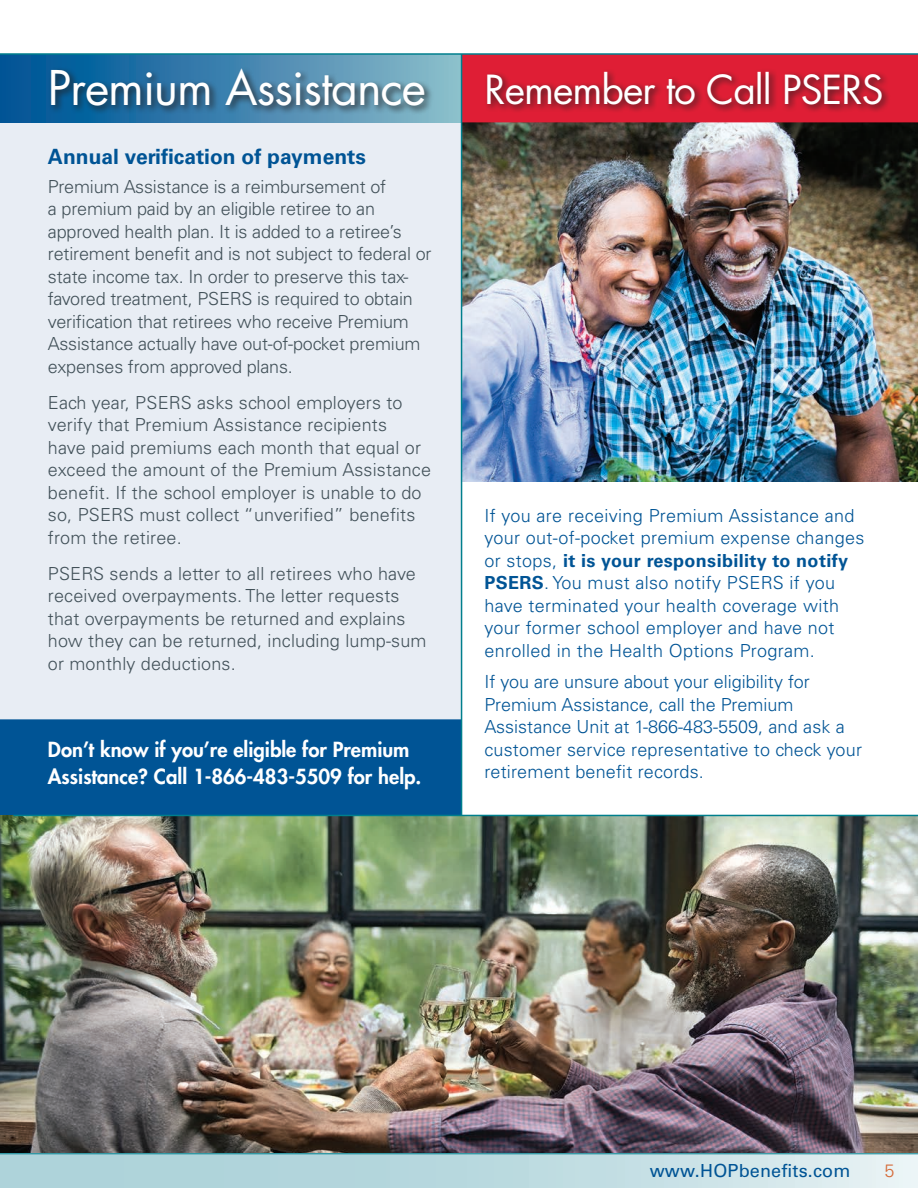
<style>
.page{position:relative;width:918px;height:1188px;background:#fff}
.page>*{position:absolute;margin:0;border:0;box-sizing:border-box;transform-origin:0 0}
.CK_A_head{font:46.5px "Futura Std";letter-spacing:-.02em;color:#fff}
.CK_A_head-2{font:39px "Futura Std";letter-spacing:-.025em;color:#fff}
.CK_B_head_1{font:700 21px "Univers LT Std";color:#005495}
.CK_Body{font:800 20.25px/27px "Futura Std";color:#fff}
.CK_Body-2{font:300 18px/22.5px "Univers LT Std";letter-spacing:.01em;color:#005495}
.CK_Body-3{font:300 18px/22.5px "Univers LT Std";letter-spacing:.01em;color:#425159}
.CK_Body-4{font:300 18px/22.5px "Univers LT Std";letter-spacing:-.01em;color:#425159}
.CK_Body-5{font:18px "Univers LT Std";letter-spacing:.01em;color:#005495}
.CK_Page_Number{font:300 18px "Univers LT Std";color:#d56a37}
.s1{font-weight:700}
</style>
<div class="page">
<div style="left:0;top:112px;width:462px;height:637px;background:#e8edf4"></div>
<img style="left:462px;top:122px;width:456px;height:360px">
<div style="left:0;top:719px;width:462px;height:96px;background:#005495"></div>
<div style="left:0;top:54px;width:462px;height:68px;background:linear-gradient(to right,#004e94,#8cbbca)"></div>
<div style="left:462px;top:54px;width:456px;height:68px;background:#df1e35"></div>
<div style="left:48px;top:66px;width:386px;height:49px;background:#231f20;opacity:.85"></div>
<div style="left:484px;top:67px;width:407px;height:46px;background:#231f20;opacity:.85"></div>
<img style="left:0;top:815px;width:918px;height:338px">
<hr style="left:461px;top:54px;width:1px;height:761px;background:#007f8d">
<hr style="left:13px;top:815px;width:905px;height:1px;background:#007f8d">
<div style="left:0;top:1154px;width:918px;height:34px;background:linear-gradient(to right,#a2cdd4,#dcecef)"></div>
<hr style="left:0;top:53px;width:918px;height:2px;background:#007f8d">
<hr style="left:0;top:1153px;width:918px;height:1px;background:#007f8d">
<p class="CK_A_head" style="left:48px;top:58px;width:380px">Premium Assistance</p>
<p class="CK_A_head-2" style="left:484px;top:64px;width:401px">Remember to Call PSERS</p>
<p class="CK_B_head_1" style="left:48px;top:145px;width:320px">Annual verification of payments</p>
<p class="CK_Body-4" style="left:48px;top:175px;width:385px">Premium Assistance is a reimbursement of<br>a premium paid by an eligible retiree to an approved health plan. It is added to a retiree’s retirement benefit and is not subject to federal or state income tax. In order to preserve this tax&shy;favored treatment, PSERS is required to obtain verification that retirees who receive Premium Assistance actually have out-of-pocket premium expenses from approved plans.</p>
<p class="CK_Body-3" style="left:48px;top:391px;width:385px">Each year, PSERS asks school employers to verify that Premium Assistance recipients<br>have paid premiums each month that equal or exceed the amount of the Premium Assistance benefit. If the school employer is unable to do so, PSERS must collect “unverified” benefits from the retiree.</p>
<p class="CK_Body-3" style="left:48px;top:562px;width:380px">PSERS sends a letter to all retirees who have received overpayments. The letter requests that overpayments be returned and explains how they can be returned, including lump-sum or monthly deductions.</p>
<p class="CK_Body" style="left:48px;top:736px;width:375px">Don’t know if you’re eligible for Premium<br>Assistance? Call 1-866-483-5509 for help.</p>
<p class="CK_Body-2" style="left:484px;top:504px;width:382px">If you are receiving Premium Assistance and your out-of-pocket premium expense changes or stops, <span class="s1">it is your responsibility to notify PSERS</span>. You must also notify PSERS if you have terminated your health coverage with your former school employer and have not enrolled in the Health Options Program.</p>
<p class="CK_Body-2" style="left:484px;top:671px;width:379px">If you are unsure about your eligibility for Premium Assistance, call the Premium Assistance Unit at 1-866-483-5509, and ask a customer service representative to check your retirement benefit records.</p>
<p class="CK_Body-5" style="left:650px;top:1160px;width:202px">www.HOPbenefits.com</p>
<p class="CK_Page_Number" style="left:884px;top:1160px;width:12px">5</p>
</div>
